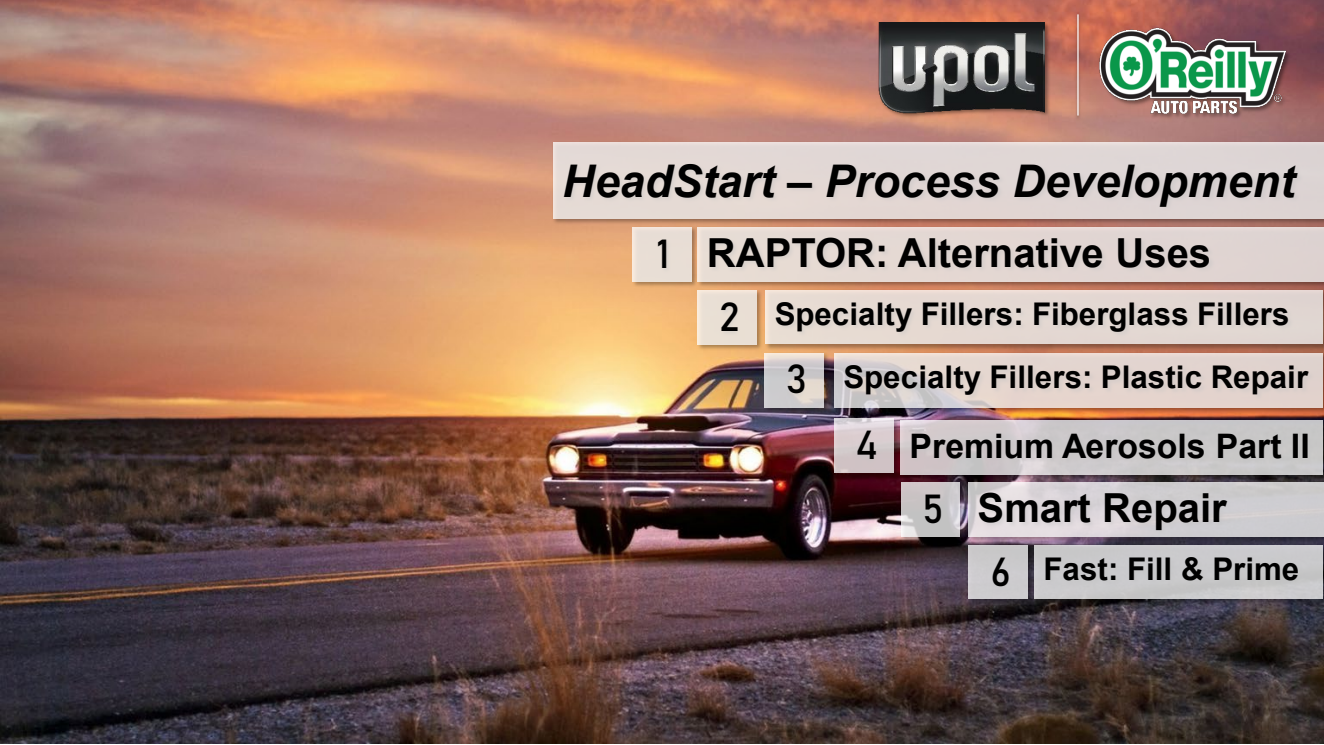
<style>
.page{position:relative;width:1324px;height:745px;background:#fff}
.page>*{position:absolute;margin:0;border:0;box-sizing:border-box;transform-origin:0 0}
.t1{font:italic 700 45px "Arial";color:#000}
.t2{font:700 40px "Arial";color:#000}
.t3{font:40px "Bahnschrift";color:#000}
.t4{font:700 33.75px "Arial";color:#000}
.t5{font:700 31.25px "Arial";color:#000}
</style>
<div class="page">
<img style="left:0;top:0;width:1323px;height:743px">
<img style="left:532px;top:137px;width:791px;height:105px">
<div style="left:553px;top:142px;width:770px;height:76px;background:#e0d6d4"></div>
<img style="left:1073px;top:12px;width:9px;height:110px">
<hr style="left:1077px;top:14px;width:1px;height:101px;background:#fff">
<img style="left:904px;top:352px;width:419px;height:60px">
<div style="left:834px;top:353px;width:488px;height:54px;background:#fff;opacity:.76"></div>
<div style="left:968px;top:482px;width:355px;height:54px;background:#fff;opacity:.76"></div>
<img style="left:904px;top:412px;width:419px;height:81px">
<div style="left:900px;top:420px;width:422px;height:54px;background:#cac7c8"></div>
<img style="left:699px;top:218px;width:543px;height:65px">
<div style="left:697px;top:227px;width:626px;height:54px;background:#e0d5d2"></div>
<img style="left:963px;top:531px;width:74px;height:94px">
<div style="left:968px;top:545px;width:59px;height:54px;background:#cccacd"></div>
<img style="left:828px;top:404px;width:76px;height:95px">
<div style="left:834px;top:418px;width:59px;height:54px;background:#fff;opacity:.76"></div>
<img style="left:759px;top:359px;width:75px;height:74px">
<div style="left:764px;top:353px;width:59px;height:54px;background:#fff;opacity:.76"></div>
<img style="left:692px;top:276px;width:75px;height:94px">
<div style="left:697px;top:290px;width:59px;height:54px;background:#e9dfd4"></div>
<img style="left:630px;top:218px;width:69px;height:90px">
<div style="left:632px;top:227px;width:59px;height:54px;background:#e8ded5"></div>
<img style="left:1022px;top:537px;width:301px;height:76px">
<div style="left:1034px;top:545px;width:288px;height:54px;background:#c9c9cb"></div>
<img style="left:895px;top:468px;width:75px;height:95px">
<div style="left:901px;top:482px;width:58px;height:54px;background:#fff;opacity:.76"></div>
<img style="left:753px;top:283px;width:563px;height:76px">
<div style="left:765px;top:290px;width:557px;height:54px;background:#e2d7d1"></div>
<img style="left:872px;top:20px;width:185px;height:103px">
<img style="left:875px;top:23px;width:174px;height:92px">
<img style="left:1096px;top:25px;width:200px;height:98px">
<img style="left:1098px;top:28px;width:190px;height:87px">
<p class="t1" style="left:562px;top:151px;width:734px">HeadStart – Process Development</p>
<h1 class="t3" style="left:656px;top:228px;width:15px">1</h1>
<h1 class="t2" style="left:706px;top:224px;width:506px">RAPTOR: Alternative Uses</h1>
<h1 class="t3" style="left:719px;top:291px;width:22px">2</h1>
<h1 class="t5" style="left:774px;top:292px;width:516px">Specialty Fillers: Fiberglass Fillers</h1>
<h1 class="t3" style="left:786px;top:354px;width:23px">3</h1>
<h1 class="t5" style="left:843px;top:355px;width:466px">Specialty Fillers: Plastic Repair</h1>
<h1 class="t3" style="left:855px;top:419px;width:24px">4</h1>
<h1 class="t4" style="left:909px;top:422px;width:402px">Premium Aerosols Part II</h1>
<h1 class="t3" style="left:922px;top:483px;width:23px">5</h1>
<h1 class="t2" style="left:977px;top:480px;width:251px">Smart Repair</h1>
<h1 class="t3" style="left:990px;top:546px;width:22px">6</h1>
<h1 class="t5" style="left:1043px;top:547px;width:257px">Fast: Fill &amp; Prime</h1>
</div>
